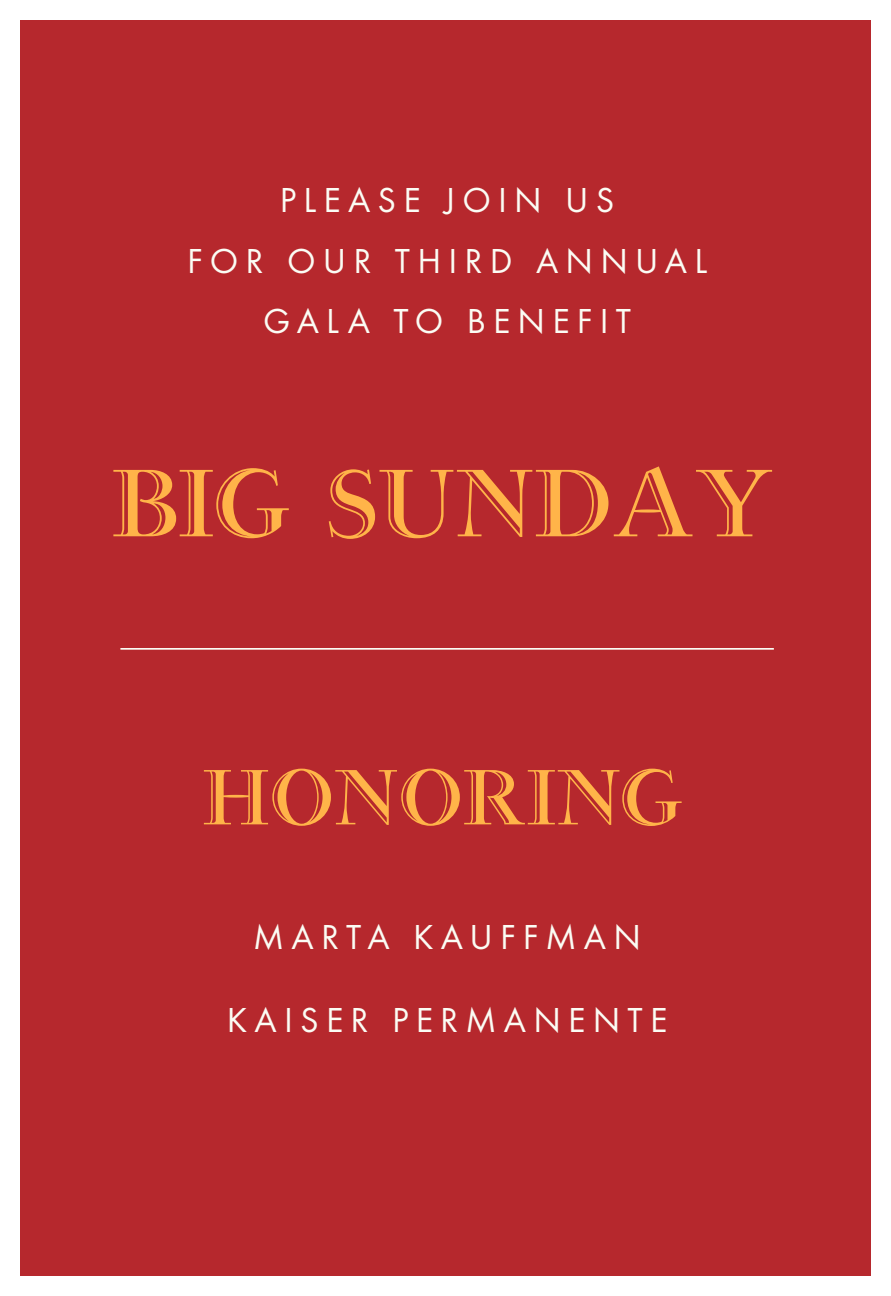
<style>
.page{position:relative;width:891px;height:1296px;background:#fff}
.page>*{position:absolute;margin:0;border:0;box-sizing:border-box;transform-origin:0 0}
.t1{font:109.35px "Lateral Incised NF";color:#ffb449}
.t2{font:89.55px "Lateral Incised NF";color:#ffb449}
.t3{font:36px/60.8px "Futura EF";letter-spacing:.2em;color:#fbfcf4;text-align:center}
</style>
<div class="page">
<div style="left:20px;top:20px;width:851px;height:1256px;background:#b6282d"></div>
<hr style="left:120px;top:648px;width:654px;height:2px;background:#fbfcf4">
<p class="t3" style="left:187px;top:170px;width:522px">PLEASE JOIN US<br>FOR OUR THIRD ANNUAL<br>GALA TO BENEFIT</p>
<h1 class="t1" style="left:112px;top:440px;width:664px">BIG SUNDAY</h1>
<h2 class="t2" style="left:202px;top:745px;width:482px">HONORING</h2>
<p class="t3" style="left:253px;top:907px;width:389px">MARTA KAUFFMAN</p>
<p class="t3" style="left:227px;top:990px;width:442px">KAISER PERMANENTE</p>
</div>
